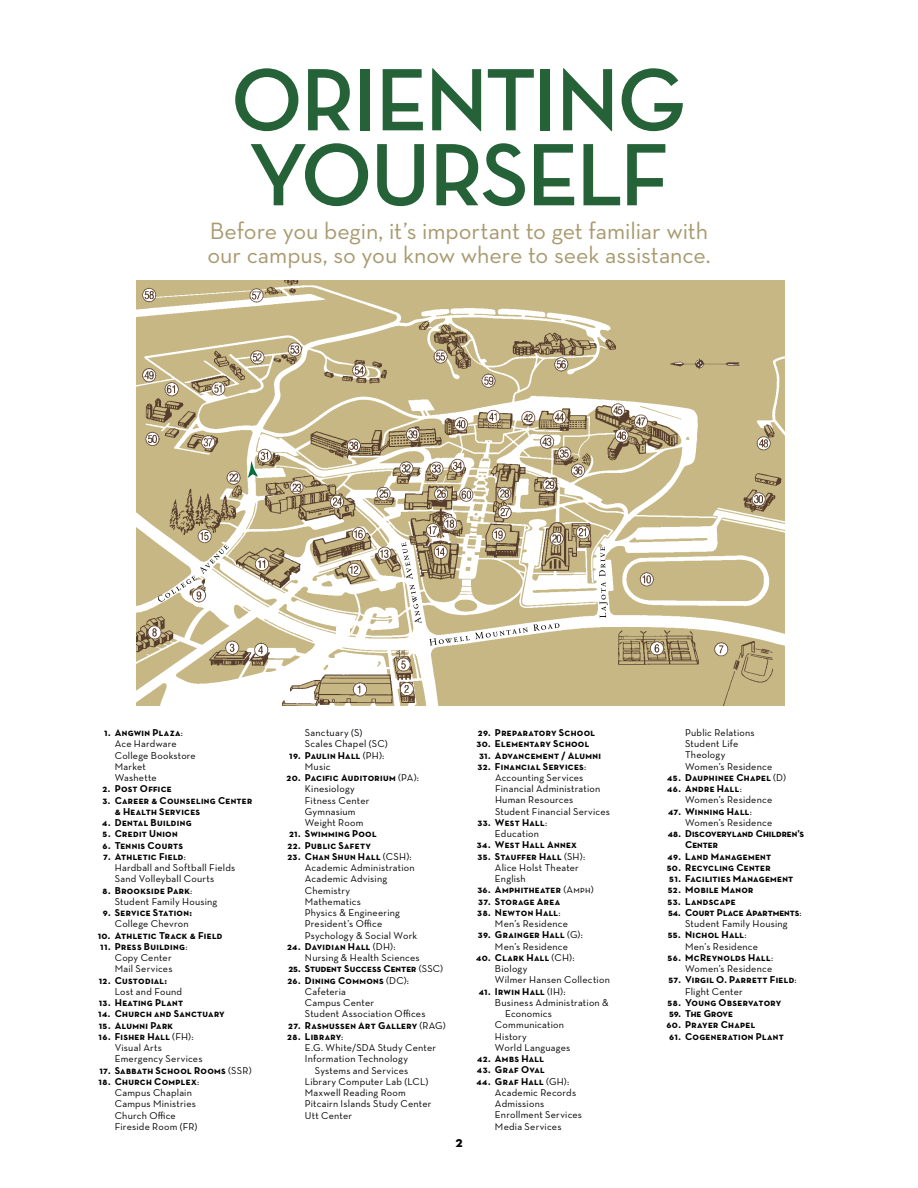
<style>
.page{position:relative;width:918px;height:1188px;background:#fff}
.page>*{position:absolute;margin:0;border:0;box-sizing:border-box;transform-origin:0 0}
.t1{font:90px/75px "Neutra Disp Bold Alt";letter-spacing:-.015em;color:#256238}
.t2{font:24px/24px "Neutra Text";letter-spacing:-.005em;color:#a8996e}
.t3{font:700 15px "Neutra Text";color:#000}
.t4{font:10.2px/11.2px "Neutra Text";letter-spacing:.02em;color:#000}
.t5{font:10.2px/11.2px "Neutra Text Bold SC";letter-spacing:.025em;color:#000}
.t6{font:10.2px/11.2px "Neutra Text Bold SC";color:#000}
.s1{font-family:"Neutra Text Book SC"}
</style>
<div class="page">
<img style="left:136px;top:280px;width:648px;height:426px">
<svg style="left:316px;top:632px;width:19px;height:7px"></svg>
<svg style="left:429px;top:623px;width:131px;height:23px"></svg>
<svg style="left:410px;top:585px;width:12px;height:38px"></svg>
<svg style="left:402px;top:542px;width:11px;height:37px"></svg>
<svg style="left:599px;top:547px;width:9px;height:71px"></svg>
<svg style="left:157px;top:545px;width:72px;height:57px"></svg>
<div style="left:337px;top:628px;width:13px;height:8px;background:#fff"></div>
<svg style="left:248px;top:461px;width:10px;height:17px"></svg>
<h1 class="t1" style="left:232px;top:64px;width:456px">ORIENTING<br>YOURSELF</h1>
<h2 class="t2" style="left:207px;top:218px;width:505px">Before you begin, it’s important to get familiar with our campus, so you know where to seek assistance.</h2>
<p class="t5" style="left:104px;top:727px;width:80px">1. Angwin Plaza<span class="s1">:</span></p>
<p class="t4" style="left:115px;top:738px;width:83px">Ace Hardware<br>College Bookstore<br>Market<br>Washette</p>
<p class="t5" style="left:103px;top:783px;width:71px">2. Post Office</p>
<p class="t5" style="left:115px;top:794px;width:139px;text-indent:-12px">3. Career &amp; Counseling Center &amp; Health Services</p>
<p class="t5" style="left:102px;top:817px;width:91px">4. Dental Building</p>
<p class="t5" style="left:103px;top:828px;width:77px">5. Credit Union</p>
<p class="t5" style="left:102px;top:839px;width:82px">6. Tennis Courts</p>
<p class="t5" style="left:103px;top:851px;width:84px">7. Athletic Field<span class="s1">:</span></p>
<p class="t4" style="left:115px;top:862px;width:122px">Hardball and Softball Fields<br>Sand Volleyball Courts</p>
<p class="t5" style="left:102px;top:884px;width:92px">8. Brookside Park<span class="s1">:</span></p>
<p class="t4" style="left:115px;top:896px;width:104px">Student Family Housing</p>
<p class="t5" style="left:103px;top:907px;width:91px">9. Service Station:</p>
<p class="t4" style="left:115px;top:918px;width:75px">College Chevron</p>
<p class="t5" style="left:98px;top:929px;width:126px">10. Athletic Track &amp; Field</p>
<p class="t5" style="left:100px;top:940px;width:89px">11. Press Building<span class="s1">:</span></p>
<p class="t4" style="left:115px;top:952px;width:59px">Copy Center<br>Mail Services</p>
<p class="t5" style="left:99px;top:974px;width:70px">12. Custodial:</p>
<p class="t4" style="left:115px;top:986px;width:69px">Lost and Found</p>
<p class="t5" style="left:99px;top:997px;width:86px">13. Heating Plant</p>
<p class="t5" style="left:98px;top:1008px;width:128px">14. Church and Sanctuary</p>
<p class="t5" style="left:99px;top:1019px;width:76px">15. Alumni Park</p>
<p class="t5" style="left:99px;top:1030px;width:96px">16. Fisher Hall <span class="s1">(FH):</span></p>
<p class="t4" style="left:115px;top:1042px;width:89px">Visual Arts<br>Emergency Services</p>
<p class="t5" style="left:100px;top:1064px;width:154px">17. Sabbath School Rooms <span class="s1">(SSR)</span></p>
<p class="t5" style="left:99px;top:1075px;width:102px">18. Church Complex<span class="s1">:</span></p>
<p class="t4" style="left:115px;top:1087px;width:84px">Campus Chaplain<br>Campus Ministries<br>Church Office<br>Fireside Room (FR)</p>
<p class="t4" style="left:305px;top:727px;width:84px">Sanctuary (S)<br>Scales Chapel (SC)</p>
<p class="t5" style="left:289px;top:749px;width:97px">19. Paulin Hall <span class="s1">(PH):</span></p>
<p class="t4" style="left:305px;top:761px;width:27px">Music</p>
<p class="t5" style="left:286px;top:772px;width:134px">20. Pacific Auditorium <span class="s1">(PA):</span></p>
<p class="t4" style="left:305px;top:783px;width:66px">Kinesiology<br>Fitness Center<br>Gymnasium<br>Weight Room</p>
<p class="t5" style="left:289px;top:828px;width:89px">21. Swimming Pool</p>
<p class="t5" style="left:287px;top:839px;width:85px">22. Public Safety</p>
<p class="t5" style="left:287px;top:850px;width:126px">23. Chan Shun Hall <span class="s1">(CSH):</span></p>
<p class="t4" style="left:305px;top:862px;width:114px">Academic Administration<br>Academic Advising<br>Chemistry<br>Mathematics<br>Physics &amp; Engineering<br>President’s Office<br>Psychology &amp; Social Work</p>
<p class="t5" style="left:287px;top:940px;width:110px">24. Davidian Hall <span class="s1">(DH):</span></p>
<p class="t4" style="left:305px;top:952px;width:116px">Nursing &amp; Health Sciences</p>
<p class="t6" style="left:288px;top:963px;width:156px">25. Student Success Center <span class="s1">(SSC)</span></p>
<p class="t5" style="left:287px;top:974px;width:123px">26. Dining Commons <span class="s1">(DC):</span></p>
<p class="t4" style="left:305px;top:986px;width:122px">Cafeteria<br>Campus Center<br>Student Association Offices</p>
<p class="t5" style="left:288px;top:1019px;width:159px">27. Rasmussen Art Gallery <span class="s1">(RAG)</span></p>
<p class="t5" style="left:287px;top:1030px;width:57px">28. Library<span class="s1">:</span></p>
<p class="t4" style="left:305px;top:1042px;width:133px">E.G. White/SDA Study Center</p>
<p class="t4" style="left:305px;top:1053px;width:105px">Information Technology</p>
<p class="t4" style="left:315px;top:1064px;width:95px">Systems and Services</p>
<p class="t4" style="left:305px;top:1075px;width:125px">Library Computer Lab (LCL)</p>
<p class="t4" style="left:305px;top:1087px;width:102px">Maxwell Reading Room</p>
<p class="t4" style="left:305px;top:1098px;width:128px">Pitcairn Islands Study Center</p>
<p class="t4" style="left:305px;top:1109px;width:49px">Utt Center</p>
<h3 class="t3" style="left:455px;top:1132px;width:9px">2</h3>
<p class="t5" style="left:478px;top:727px;width:119px">29. Preparatory School</p>
<p class="t5" style="left:476px;top:738px;width:115px">30. Elementary School</p>
<p class="t5" style="left:479px;top:749px;width:124px">31. Advancement / Alumni</p>
<p class="t5" style="left:478px;top:760px;width:110px">32. Financial Services<span class="s1">:</span></p>
<p class="t4" style="left:495px;top:772px;width:116px">Accounting Services<br>Financial Administration<br>Human Resources<br>Student Financial Services</p>
<p class="t5" style="left:477px;top:817px;width:71px">33. West Hall<span class="s1">:</span></p>
<p class="t4" style="left:495px;top:828px;width:45px">Education</p>
<p class="t5" style="left:477px;top:839px;width:102px">34. West Hall Annex</p>
<p class="t5" style="left:477px;top:850px;width:109px">35. Stauffer Hall <span class="s1">(SH):</span></p>
<p class="t4" style="left:495px;top:862px;width:85px">Alice Holst Theater<br>English</p>
<p class="t5" style="left:477px;top:884px;width:118px">36. Amphitheater <span class="s1">(Amph)</span></p>
<p class="t5" style="left:478px;top:895px;width:83px">37. Storage Area</p>
<p class="t5" style="left:477px;top:907px;width:85px">38. Newton Hall<span class="s1">:</span></p>
<p class="t4" style="left:495px;top:918px;width:74px">Men’s Residence</p>
<p class="t5" style="left:478px;top:929px;width:107px">39. Grainger Hall <span class="s1">(G):</span></p>
<p class="t4" style="left:495px;top:940px;width:74px">Men’s Residence</p>
<p class="t5" style="left:476px;top:952px;width:100px">40. Clark Hall <span class="s1">(CH):</span></p>
<p class="t4" style="left:495px;top:963px;width:116px">Biology<br>Wilmer Hansen Collection</p>
<p class="t5" style="left:479px;top:985px;width:89px">41. Irwin Hall <span class="s1">(IH):</span></p>
<p class="t4" style="left:495px;top:997px;width:115px">Business Administration &amp;</p>
<p class="t4" style="left:505px;top:1008px;width:48px">Economics</p>
<p class="t4" style="left:495px;top:1019px;width:71px">Communication</p>
<p class="t4" style="left:495px;top:1030px;width:33px">History</p>
<p class="t4" style="left:495px;top:1042px;width:77px">World Languages</p>
<p class="t5" style="left:477px;top:1053px;width:69px">42. Ambs Hall</p>
<p class="t5" style="left:477px;top:1064px;width:69px">43. Graf Oval</p>
<p class="t5" style="left:477px;top:1075px;width:94px">44. Graf Hall <span class="s1">(GH):</span></p>
<p class="t4" style="left:495px;top:1087px;width:89px">Academic Records<br>Admissions<br>Enrollment Services<br>Media Services</p>
<p class="t4" style="left:685px;top:727px;width:89px">Public Relations<br>Student Life<br>Theology<br>Women’s Residence</p>
<p class="t5" style="left:667px;top:772px;width:120px">45. Dauphinee Chapel <span class="s1">(D)</span></p>
<p class="t5" style="left:667px;top:783px;width:76px">46. Andre Hall<span class="s1">:</span></p>
<p class="t4" style="left:685px;top:794px;width:89px">Women’s Residence</p>
<p class="t5" style="left:668px;top:805px;width:85px">47. Winning Hall<span class="s1">:</span></p>
<p class="t4" style="left:685px;top:817px;width:89px">Women’s Residence</p>
<p class="t6" style="left:685px;top:828px;width:120px;text-indent:-17px">48. Discoveryland Children’s<br>Center</p>
<p class="t5" style="left:668px;top:850px;width:105px">49. Land Management</p>
<p class="t5" style="left:667px;top:862px;width:106px">50. Recycling Center</p>
<p class="t5" style="left:669px;top:873px;width:126px">51. Facilities Management</p>
<p class="t5" style="left:668px;top:884px;width:87px">52. Mobile Manor</p>
<p class="t5" style="left:668px;top:895px;width:70px">53. Landscape</p>
<p class="t6" style="left:668px;top:907px;width:135px">54. Court Place Apartments<span class="s1">:</span></p>
<p class="t4" style="left:685px;top:918px;width:104px">Student Family Housing</p>
<p class="t5" style="left:668px;top:929px;width:80px">55. Nichol Hall<span class="s1">:</span></p>
<p class="t4" style="left:685px;top:940px;width:74px">Men’s Residence</p>
<p class="t5" style="left:668px;top:952px;width:107px">56. McReynolds Hall<span class="s1">:</span></p>
<p class="t4" style="left:685px;top:963px;width:89px">Women’s Residence</p>
<p class="t5" style="left:669px;top:974px;width:130px">57. Virgil O. Parrett Field<span class="s1">:</span></p>
<p class="t4" style="left:685px;top:985px;width:59px">Flight Center</p>
<p class="t5" style="left:668px;top:997px;width:115px">58. Young Observatory</p>
<p class="t6" style="left:669px;top:1008px;width:65px">59. The Grove</p>
<p class="t5" style="left:667px;top:1019px;width:90px">60. Prayer Chapel</p>
<p class="t5" style="left:669px;top:1030px;width:116px">61. Cogeneration Plant</p>
</div>
